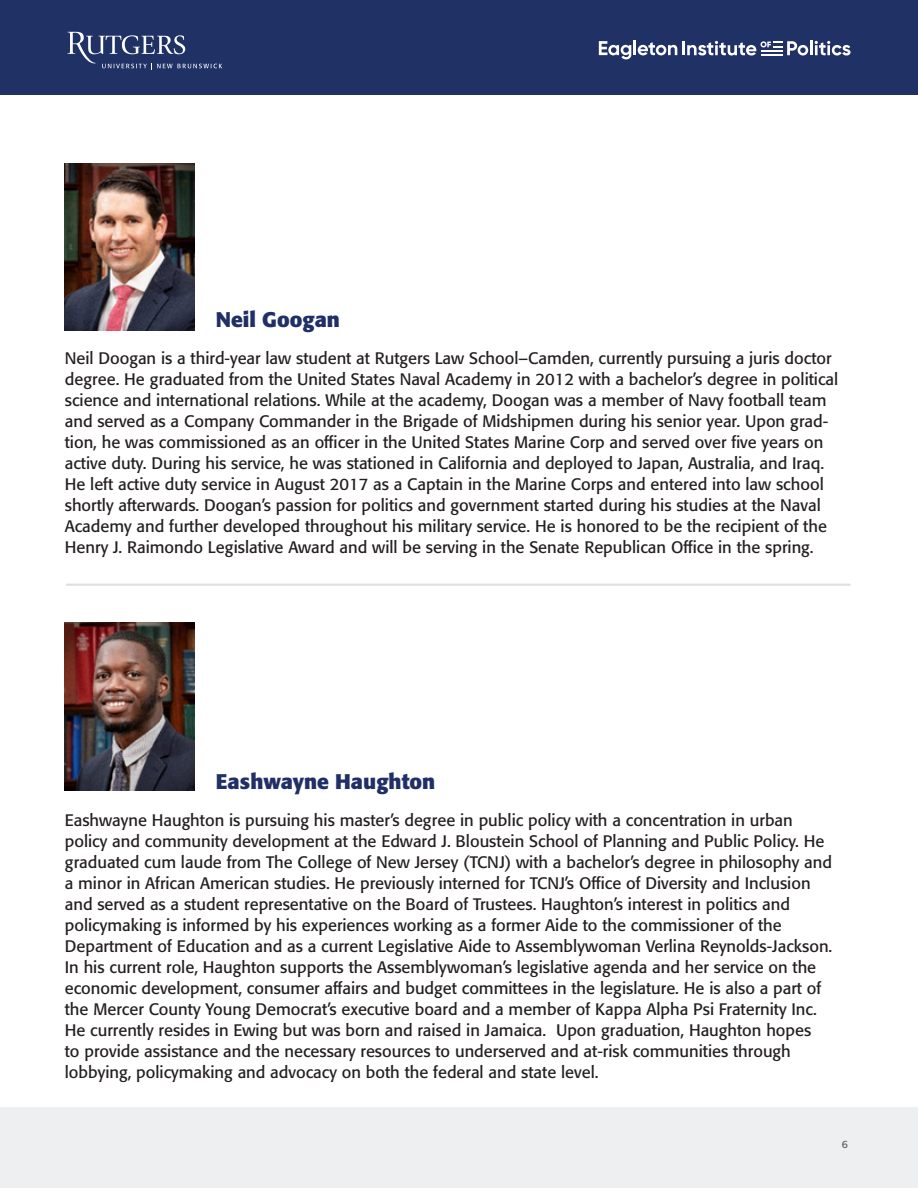
<style>
.page{position:relative;width:918px;height:1188px;background:#fff}
.page>*{position:absolute;margin:0;border:0;box-sizing:border-box;transform-origin:0 0}
.Bodycopy{font:700 21px "Formata BQ";color:#203066}
.Bodycopy-2{font:16.5px/21px "Formata BQ";color:#241f21}
.t1{font:10.5px "Formata BQ";color:#5c5c5f}
</style>
<div class="page">
<div style="left:0;top:1108px;width:918px;height:80px;background:#edeff1"></div>
<div style="left:0;top:0;width:918px;height:94px;background:#203166"></div>
<svg style="left:67px;top:31px;width:155px;height:39px"></svg>
<svg style="left:599px;top:41px;width:32px;height:18px"></svg>
<hr style="left:633px;top:41px;width:3px;height:14px;background:#fff">
<svg style="left:638px;top:42px;width:39px;height:14px"></svg>
<hr style="left:810px;top:41px;width:3px;height:14px;background:#fff">
<svg style="left:815px;top:41px;width:35px;height:15px"></svg>
<hr style="left:682px;top:41px;width:3px;height:14px;background:#fff">
<svg style="left:687px;top:41px;width:121px;height:15px"></svg>
<hr style="left:66px;top:584px;width:784px;height:2px;background:#bdbfbf">
<img style="left:65px;top:163px;width:129px;height:167px">
<img style="left:65px;top:623px;width:129px;height:167px">
<p class="Bodycopy" style="left:216px;top:307px;width:126px">Neil Googan</p>
<p class="Bodycopy-2" style="left:65px;top:347px;width:775px">Neil Doogan is a third-year law student at Rutgers Law School–Camden, currently pursuing a juris doctor degree. He graduated from the United States Naval Academy in 2012 with a bachelor’s degree in political science and international relations. While at the academy, Doogan was a member of Navy football team and served as a Company Commander in the Brigade of Midshipmen during his senior year. Upon grad&shy;tion, he was commissioned as an officer in the United States Marine Corp and served over five years on active duty. During his service, he was stationed in California and deployed to Japan, Australia, and Iraq.<br>He left active duty service in August 2017 as a Captain in the Marine Corps and entered into law school shortly afterwards. Doogan’s passion for politics and government started during his studies at the Naval Academy and further developed throughout his military service. He is honored to be the recipient of the Henry J. Raimondo Legislative Award and will be serving in the Senate Republican Office in the spring.</p>
<p class="Bodycopy" style="left:216px;top:769px;width:221px">Eashwayne Haughton</p>
<p class="Bodycopy-2" style="left:65px;top:809px;width:769px">Eashwayne Haughton is pursuing his master’s degree in public policy with a concentration in urban policy and community development at the Edward J. Bloustein School of Planning and Public Policy. He graduated cum laude from The College of New Jersey (TCNJ) with a bachelor’s degree in philosophy and a minor in African American studies. He previously interned for TCNJ’s Office of Diversity and Inclusion and served as a student representative on the Board of Trustees. Haughton’s interest in politics and policymaking is informed by his experiences working as a former Aide to the commissioner of the Department of Education and as a current Legislative Aide to Assemblywoman Verlina Reynolds-Jackson.<br>In his current role, Haughton supports the Assemblywoman’s legislative agenda and her service on the economic development, consumer affairs and budget committees in the legislature. He is also a part of the Mercer County Young Democrat’s executive board and a member of Kappa Alpha Psi Fraternity Inc.<br>He currently resides in Ewing but was born and raised in Jamaica. Upon graduation, Haughton hopes<br>to provide assistance and the necessary resources to underserved and at-risk communities through lobbying, policymaking and advocacy on both the federal and state level.</p>
<p class="t1" style="left:842px;top:1138px;width:8px">6</p>
</div>
